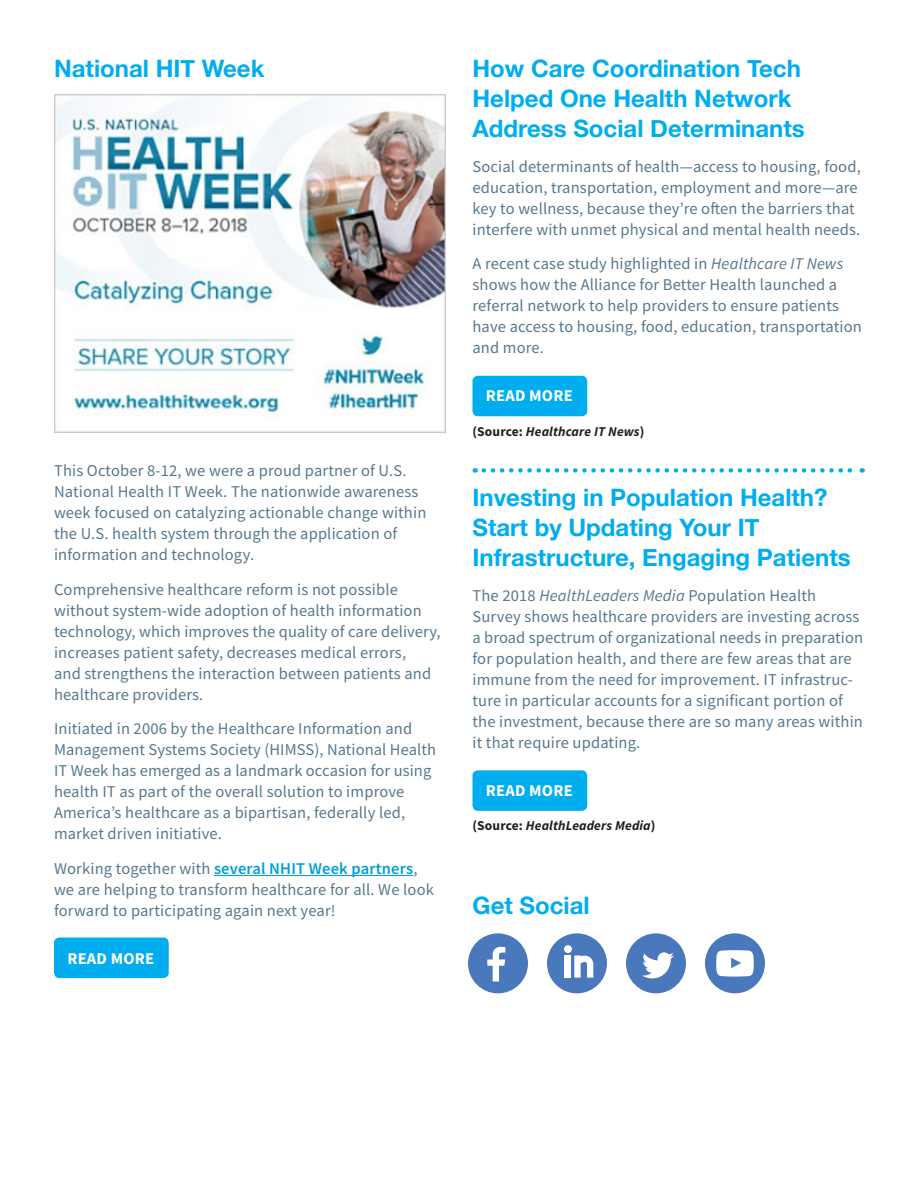
<style>
.page{position:relative;width:918px;height:1188px;background:#fff}
.page>*{position:absolute;margin:0;border:0;box-sizing:border-box;transform-origin:0 0}
.t1{font:700 24px/30px "Helvetica Neue";color:#00aeef}
.t2{font:16.5px/21px "Source Sans Pro";letter-spacing:.01em;color:#57788d}
.t3{font:700 16.5px "Source Sans Pro";letter-spacing:.01em;color:#fff}
.t4{font:italic 700 13.5px "Source Sans Pro";letter-spacing:.01em;color:#231f20}
.s1{font-weight:600;color:#009ed9}
.s2{font-style:italic}
.s3{font-style:normal}
</style>
<div class="page">
<svg style="left:484px;top:468px;width:379px;height:5px"></svg>
<hr style="left:214px;top:875px;width:199px;height:1px;background:#009ed9">
<img style="left:54px;top:94px;width:392px;height:338px">
<div style="left:54px;top:938px;width:115px;height:40px;background:#00aeef;border-radius:5px"></div>
<div style="left:473px;top:376px;width:114px;height:40px;background:#00aeef;border-radius:5px"></div>
<div style="left:473px;top:770px;width:114px;height:41px;background:#00aeef;border-radius:5px"></div>
<div style="left:468px;top:933px;width:60px;height:60px;background:#4a78bc;border-radius:50%"></div>
<svg style="left:487px;top:947px;width:18px;height:34px"></svg>
<div style="left:547px;top:933px;width:60px;height:60px;background:#4a78bc;border-radius:50%"></div>
<div style="left:565px;top:955px;width:6px;height:23px;background:#fff"></div>
<svg style="left:574px;top:955px;width:19px;height:23px"></svg>
<div style="left:564px;top:945px;width:8px;height:8px;background:#fff;border-radius:50%"></div>
<div style="left:626px;top:933px;width:60px;height:60px;background:#4a78bc;border-radius:50%"></div>
<svg style="left:642px;top:952px;width:32px;height:26px"></svg>
<div style="left:705px;top:933px;width:60px;height:60px;background:#4a78bc;border-radius:50%"></div>
<svg style="left:716px;top:950px;width:38px;height:27px"></svg>
<h1 class="t1" style="left:54px;top:54px;width:212px">National HIT Week</h1>
<p class="t2" style="left:54px;top:460px;width:374px">This October 8-12, we were a proud partner of U.S.<br>National Health IT Week. The nationwide awareness week focused on catalyzing actionable change within the U.S. health system through the application of information and technology.</p>
<p class="t2" style="left:54px;top:579px;width:388px">Comprehensive healthcare reform is not possible without system-wide adoption of health information technology, which improves the quality of care delivery, increases patient safety, decreases medical errors,<br>and strengthens the interaction between patients and healthcare providers.</p>
<p class="t2" style="left:54px;top:718px;width:384px">Initiated in 2006 by the Healthcare Information and Management Systems Society (HIMSS), National Health IT Week has emerged as a landmark occasion for using health IT as part of the overall solution to improve America’s healthcare as a bipartisan, federally led, market driven initiative.</p>
<p class="t2" style="left:54px;top:858px;width:382px">Working together with <span class="s1">several NHIT Week partners</span>, we are helping to transform healthcare for all. We look forward to participating again next year!</p>
<p class="t3" style="left:67px;top:947px;width:88px">READ MORE</p>
<h1 class="t1" style="left:472px;top:54px;width:334px">How Care Coordination Tech<br>Helped One Health Network<br>Address Social Determinants</h1>
<p class="t2" style="left:472px;top:156px;width:390px">Social determinants of health—access to housing, food, education, transportation, employment and more—are key to wellness, because they’re ofen the barriers that interfere with unmet physical and mental health needs.</p>
<p class="t2" style="left:472px;top:253px;width:391px">A recent case study highlighted in <span class="s2">Healthcare IT News </span>shows how the Alliance for Better Health launched a referral network to help providers to ensure patients have access to housing, food, education, transportation and more.</p>
<p class="t3" style="left:486px;top:385px;width:88px">READ MORE</p>
<p class="t4" style="left:472px;top:422px;width:173px"><span class="s3">(Source:</span> Healthcare IT News<span class="s3">)</span></p>
<h1 class="t1" style="left:472px;top:483px;width:380px">Investing in Population Health?<br>Start by Updating Your IT<br>Infrastructure, Engaging Patients</h1>
<p class="t2" style="left:472px;top:585px;width:392px">The 2018 <span class="s2">HealthLeaders Media</span> Population Health Survey shows healthcare providers are investing across a broad spectrum of organizational needs in preparation for population health, and there are few areas that are immune from the need for improvement. IT infrastruc&shy;ture in particular accounts for a significant portion of the investment, because there are so many areas within it that require updating.</p>
<p class="t3" style="left:486px;top:779px;width:88px">READ MORE</p>
<p class="t4" style="left:472px;top:817px;width:185px"><span class="s3">(Source:</span> HealthLeaders Media<span class="s3">)</span></p>
<h1 class="t1" style="left:472px;top:891px;width:119px">Get Social</h1>
</div>
